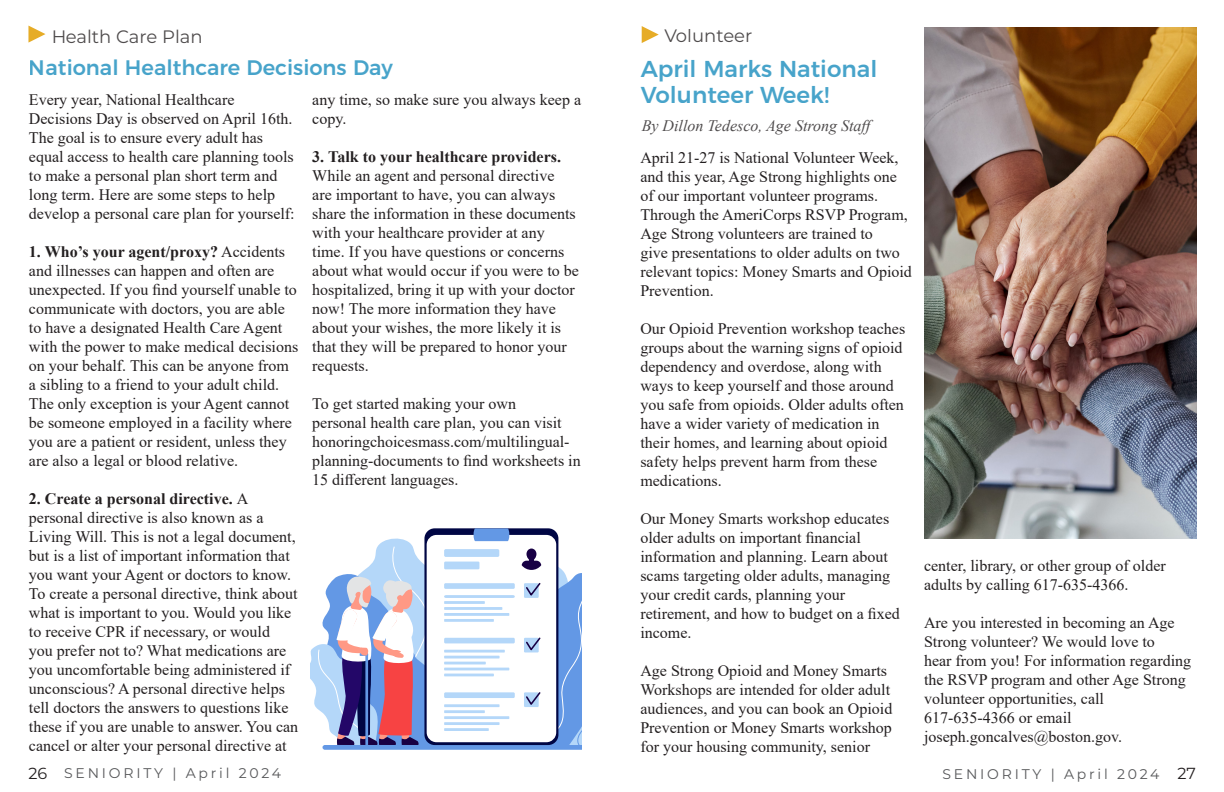
<style>
.page{position:relative;width:1224px;height:792px;background:#fff}
.page>*{position:absolute;margin:0;border:0;box-sizing:border-box;transform-origin:0 0}
.t1{font:500 23px/26px "Montserrat";color:#1a8dbd}
.t2{font:500 21px "Montserrat";color:#1a8dbd}
.t3{font:18px "Montserrat";color:#231f20}
.t4{font:16px/19px "Times New Roman";color:#231f20}
.t5{font:italic 16px "Times New Roman";color:#231f20}
.t6{font:14px "Montserrat";letter-spacing:.2em;color:#57585a}
.s1{font-weight:700}
.s2{font-size:16px;color:#231f20}
</style>
<div class="page">
<svg style="left:311px;top:528px;width:271px;height:222px"></svg>
<svg style="left:28px;top:26px;width:17px;height:17px"></svg>
<svg style="left:642px;top:26px;width:17px;height:17px"></svg>
<img style="left:924px;top:28px;width:272px;height:510px">
<p class="t3" style="left:51px;top:24px;width:153px">Health Care Plan</p>
<h2 class="t2" style="left:29px;top:51px;width:365px">National Healthcare Decisions Day</h2>
<p class="t4" style="left:29px;top:89px;width:267px">Every year, National Healthcare Decisions Day is observed on April 16th.<br>The goal is to ensure every adult has equal access to health care planning tools to make a personal plan short term and long term. Here are some steps to help develop a personal care plan for yourself:</p>
<p class="t4" style="left:29px;top:241px;width:271px"><span class="s1">1. Who’s your agent/proxy?</span> Accidents and illnesses can happen and often are unexpected. If you find yourself unable to communicate with doctors, you are able to have a designated Health Care Agent with the power to make medical decisions on your behalf. This can be anyone from a sibling to a friend to your adult child.<br>The only exception is your Agent cannot be someone employed in a facility where you are a patient or resident, unless they are also a legal or blood relative.</p>
<p class="t4" style="left:29px;top:488px;width:271px"><span class="s1">2. Create a personal directive.</span> A personal directive is also known as a Living Will. This is not a legal document, but is a list of important information that you want your Agent or doctors to know.<br>To create a personal directive, think about what is important to you. Would you like to receive CPR if necessary, or would<br>you prefer not to? What medications are you uncomfortable being administered if unconscious? A personal directive helps tell doctors the answers to questions like these if you are unable to answer. You can cancel or alter your personal directive at</p>
<p class="t4" style="left:312px;top:89px;width:270px">any time, so make sure you always keep a copy.</p>
<p class="t4" style="left:312px;top:146px;width:268px"><span class="s1">3. Talk to your healthcare providers.<br></span>While an agent and personal directive<br>are important to have, you can always share the information in these documents with your healthcare provider at any time. If you have questions or concerns about what would occur if you were to be hospitalized, bring it up with your doctor now! The more information they have about your wishes, the more likely it is that they will be prepared to honor your requests.</p>
<p class="t4" style="left:312px;top:393px;width:270px">To get started making your own<br>personal health care plan, you can visit honoringchoicesmass.com/multilingual&shy;planning-documents to find worksheets in 15 different languages.</p>
<p class="t3" style="left:664px;top:24px;width:89px">Volunteer</p>
<h1 class="t1" style="left:641px;top:54px;width:238px">April Marks National<br>Volunteer Week!</h1>
<p class="t5" style="left:642px;top:115px;width:236px">By Dillon Tedesco, Age Strong Staff</p>
<p class="t4" style="left:640px;top:148px;width:273px">April 21-27 is National Volunteer Week, and this year, Age Strong highlights one of our important volunteer programs.<br>Through the AmeriCorps RSVP Program, Age Strong volunteers are trained to<br>give presentations to older adults on two relevant topics: Money Smarts and Opioid Prevention.</p>
<p class="t4" style="left:640px;top:319px;width:266px">Our Opioid Prevention workshop teaches groups about the warning signs of opioid dependency and overdose, along with ways to keep yourself and those around you safe from opioids. Older adults often have a wider variety of medication in their homes, and learning about opioid safety helps prevent harm from these medications.</p>
<p class="t4" style="left:640px;top:509px;width:261px">Our Money Smarts workshop educates older adults on important financial information and planning. Learn about scams targeting older adults, managing your credit cards, planning your retirement, and how to budget on a fixed income.</p>
<p class="t4" style="left:640px;top:661px;width:253px">Age Strong Opioid and Money Smarts Workshops are intended for older adult audiences, and you can book an Opioid Prevention or Money Smarts workshop for your housing community, senior</p>
<p class="t4" style="left:924px;top:556px;width:243px">center, library, or other group of older adults by calling 617-635-4366.</p>
<p class="t4" style="left:924px;top:613px;width:252px">Are you interested in becoming an Age<br>Strong volunteer? We would love to</p>
<p class="t4" style="left:924px;top:651px;width:269px">hear from you! For information regarding the RSVP program and other Age Strong volunteer opportunities, call</p>
<p class="t4" style="left:924px;top:708px;width:149px">617-635-4366 or email</p>
<p class="t4" style="left:924px;top:727px;width:200px">joseph.goncalves@boston.gov.</p>
<p class="t6" style="left:28px;top:763px;width:254px"><span class="s2">26</span> SENIORITY | April 2024</p>
<p class="t6" style="left:943px;top:765px;width:255px">SENIORITY | April 2024 <span class="s2">27</span></p>
</div>
